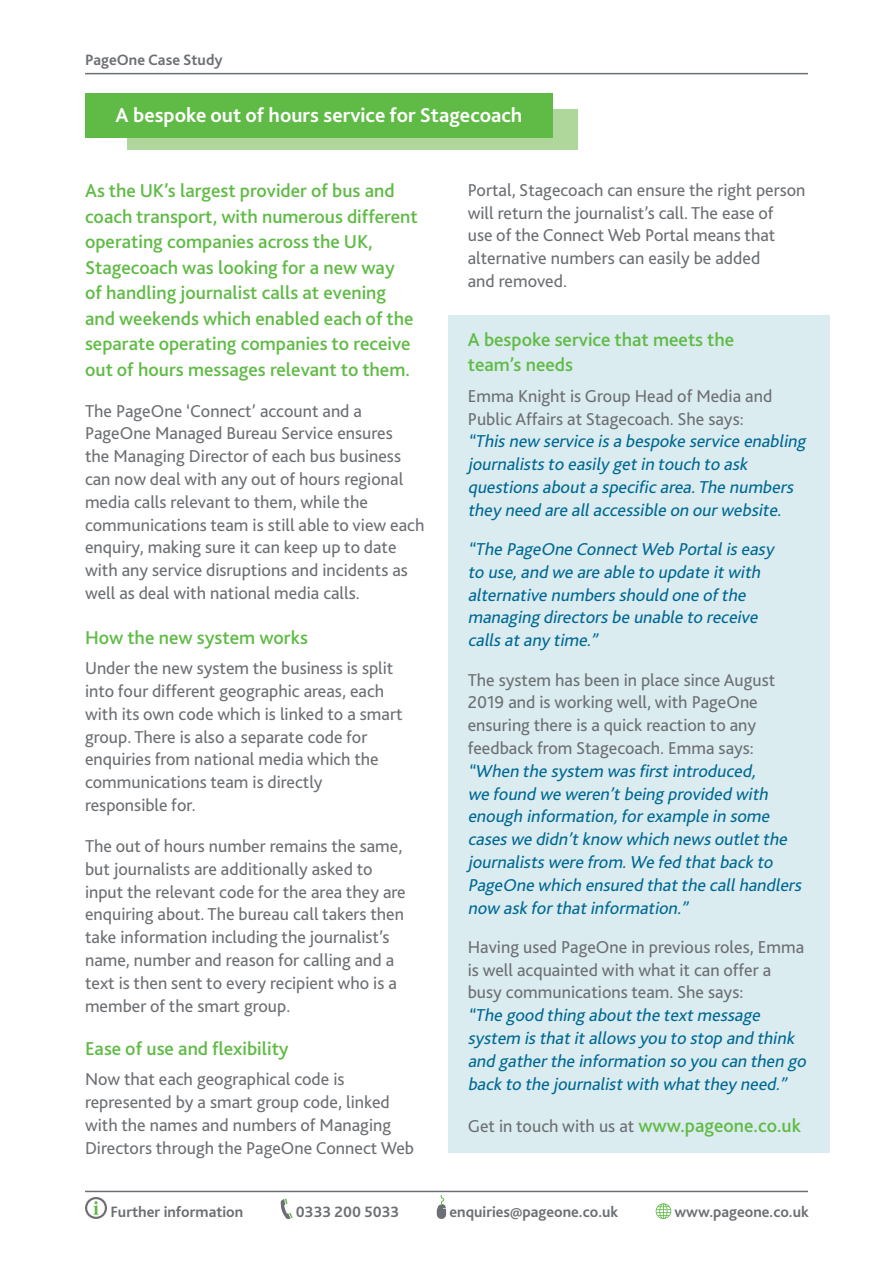
<style>
.page{position:relative;width:893px;height:1263px;background:#fff}
.page>*{position:absolute;margin:0;border:0;box-sizing:border-box;transform-origin:0 0}
.t1{font:700 21px "Bliss 2";color:#fff}
.t2{font:500 19.5px/25.5px "Bliss 2";color:#60bb46}
.t3{font:18px/22.8px "Bliss 2";color:#6c6f73}
.t4{font:italic 18px/22.8px "Bliss 2";color:#006893}
.t5{font:700 15.75px "Bliss 2";color:#6c6f73}
.s1{font-style:italic;color:#006893}
.s2{font-weight:500;font-size:19.5px;color:#60bb46}
</style>
<div class="page">
<div style="left:448px;top:315px;width:381px;height:837px;background:#daecef"></div>
<div style="left:128px;top:109px;width:450px;height:40px;background:#b0d79b"></div>
<div style="left:85px;top:94px;width:468px;height:44px;background:#60bb46"></div>
<hr style="left:85px;top:73px;width:723px;height:1px;background:#6c6f73">
<hr style="left:85px;top:1191px;width:723px;height:1px;background:#6c6f73">
<svg style="left:85px;top:1197px;width:22px;height:22px"></svg>
<svg style="left:281px;top:1198px;width:12px;height:21px"></svg>
<svg style="left:437px;top:1194px;width:9px;height:25px"></svg>
<svg style="left:656px;top:1203px;width:15px;height:16px"></svg>
<p class="t5" style="left:85px;top:50px;width:139px">PageOne Case Study</p>
<p class="t1" style="left:116px;top:102px;width:408px">A bespoke out of hours service for Stagecoach</p>
<p class="t2" style="left:85px;top:177px;width:334px">As the UK’s largest provider of bus and coach transport, with numerous different operating companies across the UK, Stagecoach was looking for a new way<br>of handling journalist calls at evening and weekends which enabled each of the separate operating companies to receive out of hours messages relevant to them.</p>
<p class="t3" style="left:85px;top:399px;width:341px">The PageOne ‘Connect’ account and a PageOne Managed Bureau Service ensures<br>the Managing Director of each bus business can now deal with any out of hours regional media calls relevant to them, while the communications team is still able to view each enquiry, making sure it can keep up to date with any service disruptions and incidents as well as deal with national media calls.</p>
<p class="t2" style="left:85px;top:624px;width:224px">How the new system works</p>
<p class="t3" style="left:85px;top:656px;width:319px">Under the new system the business is split into four different geographic areas, each with its own code which is linked to a smart group. There is also a separate code for enquiries from national media which the communications team is directly</p>
<p class="t3" style="left:85px;top:793px;width:112px">responsible for.</p>
<p class="t3" style="left:85px;top:834px;width:322px">The out of hours number remains the same, but journalists are additionally asked to input the relevant code for the area they are enquiring about. The bureau call takers then take information including the journalist’s name, number and reason for calling and a text is then sent to every recipient who is a member of the smart group.</p>
<p class="t2" style="left:85px;top:1035px;width:205px">Ease of use and flexibility</p>
<p class="t3" style="left:85px;top:1067px;width:308px">Now that each geographical code is represented by a smart group code, linked with the names and numbers of Managing</p>
<p class="t3" style="left:85px;top:1136px;width:331px">Directors through the PageOne Connect Web</p>
<p class="t3" style="left:468px;top:178px;width:339px">Portal, Stagecoach can ensure the right person will return the journalist’s call. The ease of<br>use of the Connect Web Portal means that alternative numbers can easily be added</p>
<p class="t3" style="left:468px;top:269px;width:101px">and removed.</p>
<p class="t2" style="left:468px;top:326px;width:268px">A bespoke service that meets the</p>
<p class="t2" style="left:468px;top:352px;width:107px">team’s needs</p>
<p class="t3" style="left:468px;top:384px;width:306px">Emma Knight is Group Head of Media and<br>Public Affairs at Stagecoach. She says:</p>
<p class="t4" style="left:468px;top:429px;width:343px">“This new service is a bespoke service enabling journalists to easily getin touch to ask questions abouta specific area.The numbers they need are allaccessible on ourwebsite.</p>
<p class="t4" style="left:468px;top:537px;width:307px">“The PageOne ConnectWeb Portalis easy to use,and we are able to update itwith alternative numbers should one ofthe managing directors be unable to receive</p>
<p class="t4" style="left:468px;top:628px;width:135px">calls atany time.”</p>
<p class="t3" style="left:468px;top:668px;width:309px">The system has been in place since August 2019 and is working well, with PageOne ensuring there is a quick reaction to any feedback from Stagecoach. Emma says: <span class="s1">“When the system was firstintroduced,</span></p>
<p class="t4" style="left:468px;top:782px;width:339px">we found we weren’tbeing provided with enough information,forexample in some cases we didn’tknow which news outletthe journalists were from.We fed thatback to PageOne which ensured thatthe callhandlers now ask forthatinformation.”</p>
<p class="t3" style="left:468px;top:935px;width:338px">Having used PageOne in previous roles, Emma is well acquainted with what it can offer a busy communications team. She says:</p>
<p class="t4" style="left:468px;top:1003px;width:343px">“The good thing aboutthe textmessage system is thatitallows you to stop and think and gatherthe information so you can then go back to the journalistwith whatthey need.”</p>
<p class="t3" style="left:468px;top:1114px;width:335px">Get in touch with us at <span class="s2">www.pageone.co.uk</span></p>
<p class="t5" style="left:110px;top:1202px;width:134px">Further information</p>
<p class="t5" style="left:296px;top:1202px;width:105px">0333 200 5033</p>
<p class="t5" style="left:450px;top:1202px;width:170px">enquiries@pageone.co.uk</p>
<p class="t5" style="left:674px;top:1202px;width:136px">www.pageone.co.uk</p>
</div>
